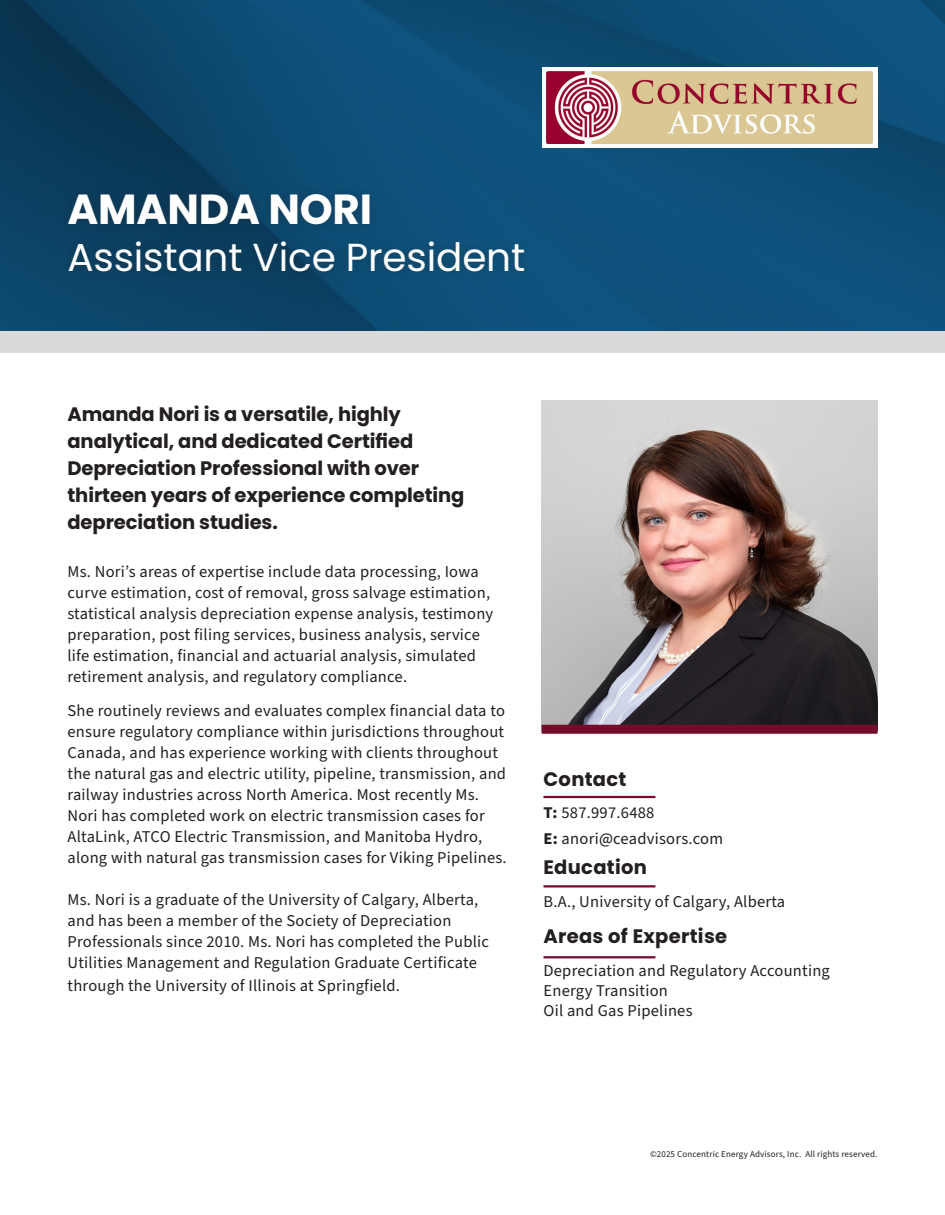
<style>
.page{position:relative;width:945px;height:1215px;background:#fff}
.page>*{position:absolute;margin:0;border:0;box-sizing:border-box;transform-origin:0 0}
.t1{font:700 42px "Poppins";letter-spacing:-.005em;color:#fff}
.t2{font:39px "Poppins";letter-spacing:-.005em;color:#fff}
.t3{font:700 19.5px/27px "Poppins";letter-spacing:-.005em;color:#231f20}
.t4{font:700 19.5px "Poppins";letter-spacing:.015em;color:#231f20}
.t5{font:16.5px/21px "Source Sans Pro";letter-spacing:.015em;color:#231f20}
.t6{font:9px "Source Sans Pro";letter-spacing:.015em;color:#231f20}
.s1{font-weight:700}
</style>
<div class="page">
<img style="left:0;top:0;width:945px;height:331px">
<div style="left:59px;top:184px;width:474px;height:96px;background:#231f20;opacity:.3"></div>
<div style="left:0;top:331px;width:945px;height:21px;background:#dadada"></div>
<hr style="left:543px;top:796px;width:112px;height:2px;background:#730d29">
<hr style="left:543px;top:885px;width:112px;height:2px;background:#730d29">
<hr style="left:543px;top:956px;width:112px;height:2px;background:#730d29">
<img style="left:542px;top:400px;width:336px;height:325px">
<div style="left:542px;top:725px;width:336px;height:9px;background:#730d29"></div>
<svg style="left:542px;top:68px;width:335px;height:80px"></svg>
<img style="left:547px;top:72px;width:325px;height:72px">
<h1 class="t1" style="left:68px;top:185px;width:306px">AMANDA NORI</h1>
<h2 class="t2" style="left:68px;top:234px;width:459px">Assistant Vice President</h2>
<p class="t3" style="left:68px;top:400px;width:399px">Amanda Nori is a versatile, highly analytical, and dedicated Certified Depreciation Professional with over thirteen years of experience completing depreciation studies.</p>
<p class="t5" style="left:68px;top:561px;width:427px">Ms. Nori’s areas of expertise include data processing, Iowa curve estimation, cost of removal, gross salvage estimation, statistical analysis depreciation expense analysis, testimony preparation, post filing services, business analysis, service life estimation, financial and actuarial analysis, simulated retirement analysis, and regulatory compliance.</p>
<p class="t5" style="left:68px;top:700px;width:441px">She routinely reviews and evaluates complex financial data to ensure regulatory compliance within jurisdictions throughout Canada, and has experience working with clients throughout the natural gas and electric utility, pipeline, transmission, and railway industries across North America. Most recently Ms.<br>Nori has completed work on electric transmission cases for AltaLink, ATCO Electric Transmission, and Manitoba Hydro, along with natural gas transmission cases for Viking Pipelines.</p>
<p class="t5" style="left:68px;top:889px;width:423px">Ms. Nori is a graduate of the University of Calgary, Alberta, and has been a member of the Society of Depreciation Professionals since 2010. Ms. Nori has completed the Public Utilities Management and Regulation Graduate Certificate</p>
<p class="t5" style="left:68px;top:976px;width:334px">through the University of Illinois at Springfield.</p>
<p class="t4" style="left:543px;top:768px;width:85px">Contact</p>
<p class="t5" style="left:543px;top:801px;width:181px;line-height:25.8px"><span class="s1">T:</span> 587.997.6488<br><span class="s1">E:</span> anori@ceadvisors.com</p>
<p class="t4" style="left:543px;top:856px;width:105px">Education</p>
<p class="t5" style="left:543px;top:892px;width:243px">B.A., University of Calgary, Alberta</p>
<p class="t4" style="left:543px;top:925px;width:185px">Areas of Expertise</p>
<p class="t5" style="left:543px;top:961px;width:288px;line-height:19.8px">Depreciation and Regulatory Accounting<br>Energy Transition<br>Oil and Gas Pipelines</p>
<p class="t6" style="left:650px;top:1148px;width:229px">©2025 Concentric Energy Advisors, Inc. All rights reserved.</p>
</div>
